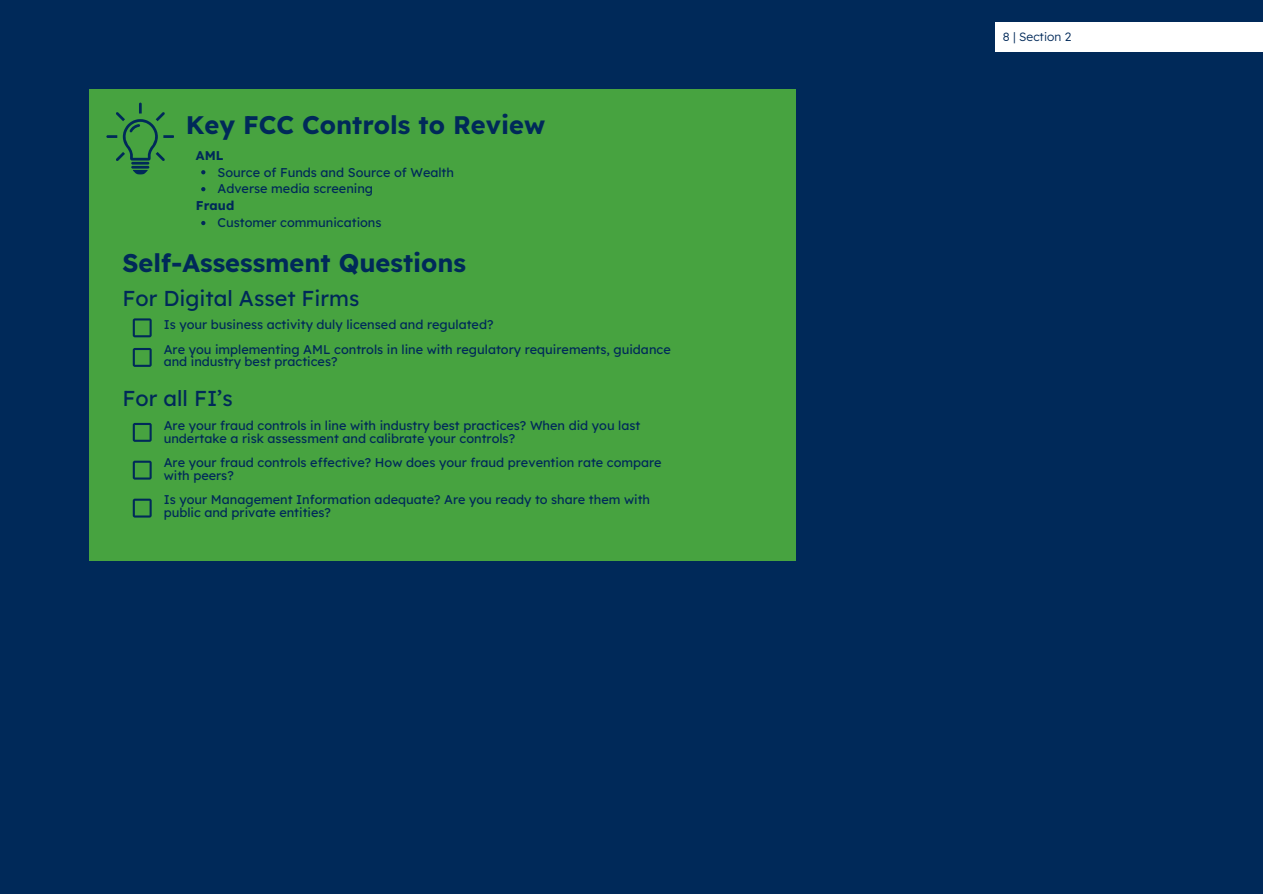
<style>
.page{position:relative;width:1263px;height:894px;background:#fff}
.page>*{position:absolute;margin:0;border:0;box-sizing:border-box;transform-origin:0 0}
.t1{font:700 25.35px "Lexend";color:#002959}
.t2{font:21.6px "Lexend";color:#002959}
.t3{font:12.75px/12.3px "Lexend";color:#002959}
.t4{font:700 12.75px "Lexend";color:#002959}
.t5{font:300 12px "Lexend";color:#002959}
</style>
<div class="page">
<div style="left:0;top:0;width:1263px;height:893px;background:#002959"></div>
<div style="left:89px;top:89px;width:707px;height:471px;background:#47a340"></div>
<svg style="left:106px;top:103px;width:68px;height:71px"></svg>
<svg style="left:133px;top:423px;width:19px;height:18px"></svg>
<svg style="left:201px;top:170px;width:4px;height:4px"></svg>
<svg style="left:201px;top:187px;width:4px;height:4px"></svg>
<svg style="left:201px;top:221px;width:4px;height:4px"></svg>
<svg style="left:133px;top:460px;width:19px;height:19px"></svg>
<svg style="left:133px;top:498px;width:19px;height:19px"></svg>
<svg style="left:133px;top:318px;width:19px;height:19px"></svg>
<svg style="left:133px;top:348px;width:19px;height:19px"></svg>
<div style="left:995px;top:22px;width:268px;height:30px;background:#fff"></div>
<p class="t1" style="left:186px;top:108px;width:361px">Key FCC Controls to Review</p>
<p class="t4" style="left:196px;top:147px;width:29px">AML</p>
<h1 class="t3" style="left:217px;top:165px;width:238px">Source of Funds and Source of Wealth</h1>
<h3 class="t3" style="left:217px;top:182px;width:157px">Adverse media screening</h3>
<p class="t4" style="left:196px;top:197px;width:40px">Fraud</p>
<p class="t3" style="left:217px;top:216px;width:166px">Customer communications</p>
<h4 class="t1" style="left:123px;top:246px;width:345px">Self-Assessment Questions</h4>
<h2 class="t2" style="left:123px;top:284px;width:238px">For Digital Asset Firms</h2>
<p class="t3" style="left:164px;top:318px;width:331px">Is your business activity duly licensed and regulated?</p>
<h1 class="t3" style="left:164px;top:343px;width:509px">Are you implementing AML controls in line with regulatory requirements, guidance and industry best practices?</h1>
<p class="t2" style="left:123px;top:384px;width:112px">For all FI’s</p>
<p class="t3" style="left:164px;top:419px;width:478px">Are your fraud controls in line with industry best practices? When did you last undertake a risk assessment and calibrate your controls?</p>
<p class="t3" style="left:164px;top:456px;width:499px">Are your fraud controls effective? How does your fraud prevention rate compare with peers?</p>
<p class="t3" style="left:164px;top:493px;width:488px">Is your Management Information adequate? Are you ready to share them with public and private entities?</p>
<h2 class="t5" style="left:1003px;top:29px;width:70px">8 | Section 2</h2>
</div>
